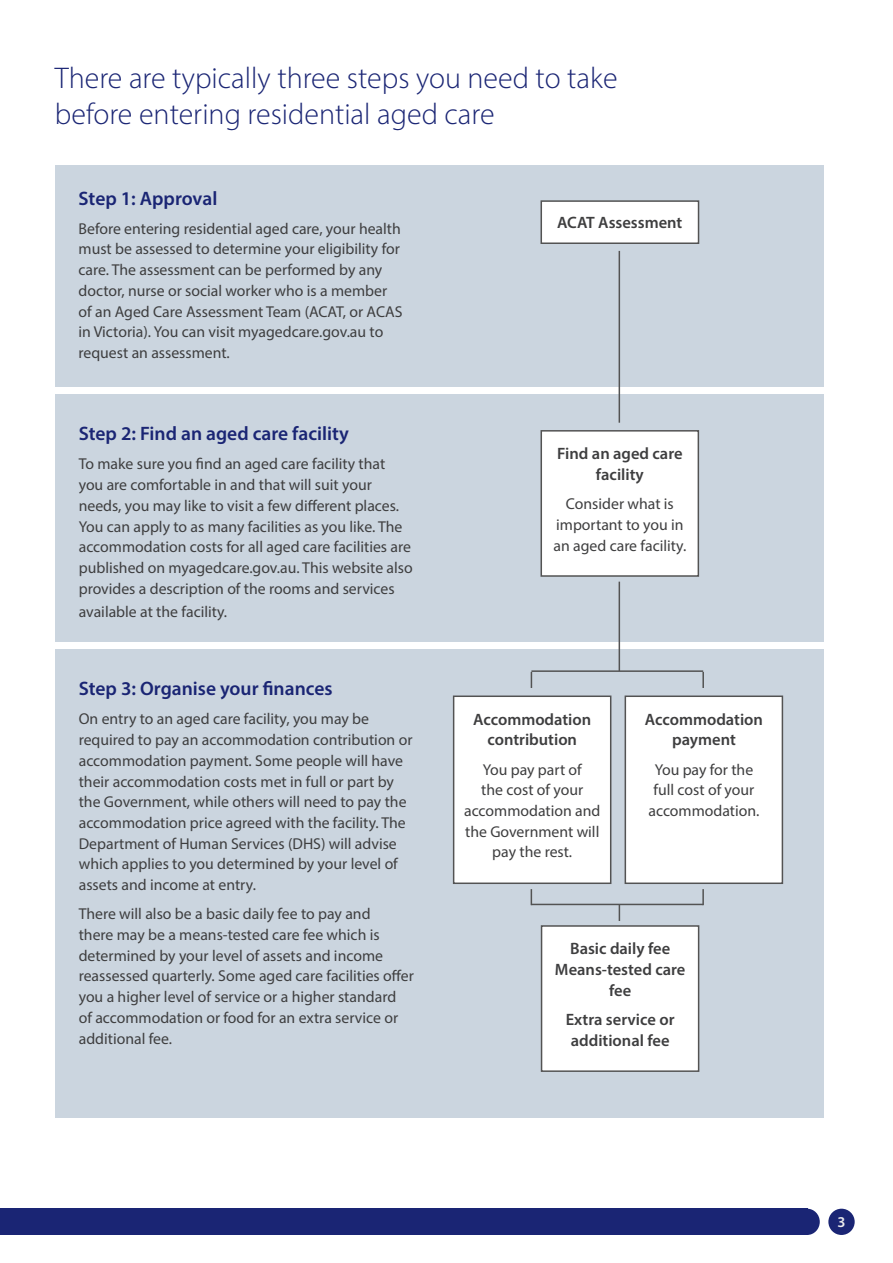
<style>
.page{position:relative;width:893px;height:1263px;background:#fff}
.page>*{position:absolute;margin:0;border:0;box-sizing:border-box;transform-origin:0 0}
.Heading{font:300 30px/36px "Myriad Pro";color:#1a2574}
.Subheading{font:600 19.5px "Myriad Pro";color:#1a2574}
.t1{font:600 16.5px/20.7px "Myriad Pro";color:#3e3e3f;text-align:center}
.t2{font:15.75px/20.7px "Myriad Pro";color:#3e3e3f}
.t3{font:600 15px "Myriad Pro";color:#ebebec}
</style>
<div class="page">
<div style="left:0;top:1209px;width:807px;height:26px;background:#1a2574"></div>
<div style="left:794px;top:1209px;width:26px;height:26px;background:#1a2574;border-radius:50%"></div>
<div style="left:828px;top:1209px;width:27px;height:26px;background:#1a2574;border-radius:50%"></div>
<div style="left:55px;top:166px;width:769px;height:221px;background:#cbd5df"></div>
<div style="left:540px;top:200px;width:159px;height:44px;background:#fff;border:2px solid #535353"></div>
<div style="left:55px;top:394px;width:769px;height:247px;background:#cbd5df"></div>
<div style="left:55px;top:649px;width:769px;height:468px;background:#cbd5df"></div>
<div style="left:540px;top:430px;width:159px;height:147px;background:#fff;border:2px solid #535353"></div>
<div style="left:453px;top:695px;width:158px;height:189px;background:#fff;border:2px solid #535353"></div>
<div style="left:625px;top:695px;width:158px;height:189px;background:#fff;border:2px solid #535353"></div>
<hr style="left:619px;top:251px;width:1px;height:172px;background:#535353">
<hr style="left:619px;top:582px;width:1px;height:89px;background:#535353">
<hr style="left:531px;top:670px;width:172px;height:2px;background:#535353">
<svg style="left:531px;top:672px;width:1px;height:16px"></svg>
<svg style="left:702px;top:672px;width:2px;height:16px"></svg>
<hr style="left:531px;top:904px;width:172px;height:1px;background:#535353">
<svg style="left:702px;top:889px;width:2px;height:16px"></svg>
<svg style="left:531px;top:889px;width:1px;height:15px"></svg>
<div style="left:541px;top:925px;width:158px;height:147px;background:#fff;border:2px solid #535353"></div>
<svg style="left:619px;top:905px;width:1px;height:16px"></svg>
<p class="Heading" style="left:55px;top:60px;width:564px">There are typically three steps you need to take before entering residential aged care</p>
<p class="Subheading" style="left:79px;top:186px;width:140px">Step 1: Approval</p>
<p class="t2" style="left:79px;top:218px;width:326px">Before entering residential aged care, your health must be assessed to determine your eligibility for care. The assessment can be performed by any doctor, nurse or social worker who is a member of an Aged Care Assessment Team (ACAT, or ACAS in Victoria). You can visit myagedcare.gov.au to request an assessment.</p>
<p class="Subheading" style="left:79px;top:421px;width:272px">Step 2: Find an aged care facility</p>
<p class="t2" style="left:79px;top:454px;width:336px">To make sure you find an aged care facility that you are comfortable in and that will suit your needs, you may like to visit a few different places.<br>You can apply to as many facilities as you like. The accommodation costs for all aged care facilities are published on myagedcare.gov.au. This website also provides a description of the rooms and services</p>
<p class="t2" style="left:79px;top:601px;width:150px">available at the facility.</p>
<p class="Subheading" style="left:79px;top:676px;width:255px">Step 3: Organise your finances</p>
<p class="t2" style="left:79px;top:709px;width:335px">On entry to an aged care facility, you may be required to pay an accommodation contribution or accommodation payment. Some people will have their accommodation costs met in full or part by the Government, while others will need to pay the accommodation price agreed with the facility. The Department of Human Services (DHS) will advise which applies to you determined by your level of assets and income at entry.</p>
<p class="t2" style="left:79px;top:903px;width:337px">There will also be a basic daily fee to pay and<br>there may be a means-tested care fee which is determined by your level of assets and income reassessed quarterly. Some aged care facilities offer you a higher level of service or a higher standard<br>of accommodation or food for an extra service or additional fee.</p>
<p class="t1" style="left:557px;top:212px;width:127px">ACAT Assessment</p>
<p class="t1" style="left:557px;top:443px;width:127px">Find an aged care facility</p>
<p class="t2" style="left:553px;top:493px;width:134px;text-align:center">Consider what is important to you in an aged care facility.</p>
<p class="t1" style="left:473px;top:708px;width:120px">Accommodation contribution</p>
<p class="t2" style="left:464px;top:759px;width:138px;text-align:center">You pay part of<br>the cost of your accommodation and the Government will pay the rest.</p>
<p class="t1" style="left:645px;top:708px;width:120px">Accommodation payment</p>
<p class="t2" style="left:648px;top:759px;width:113px;text-align:center">You pay for the full cost of your accommodation.</p>
<p class="t1" style="left:555px;top:938px;width:132px">Basic daily fee<br>Means-tested care fee</p>
<p class="t1" style="left:566px;top:1009px;width:110px">Extra service or additional fee</p>
<p class="t3" style="left:837px;top:1212px;width:10px">3</p>
</div>
